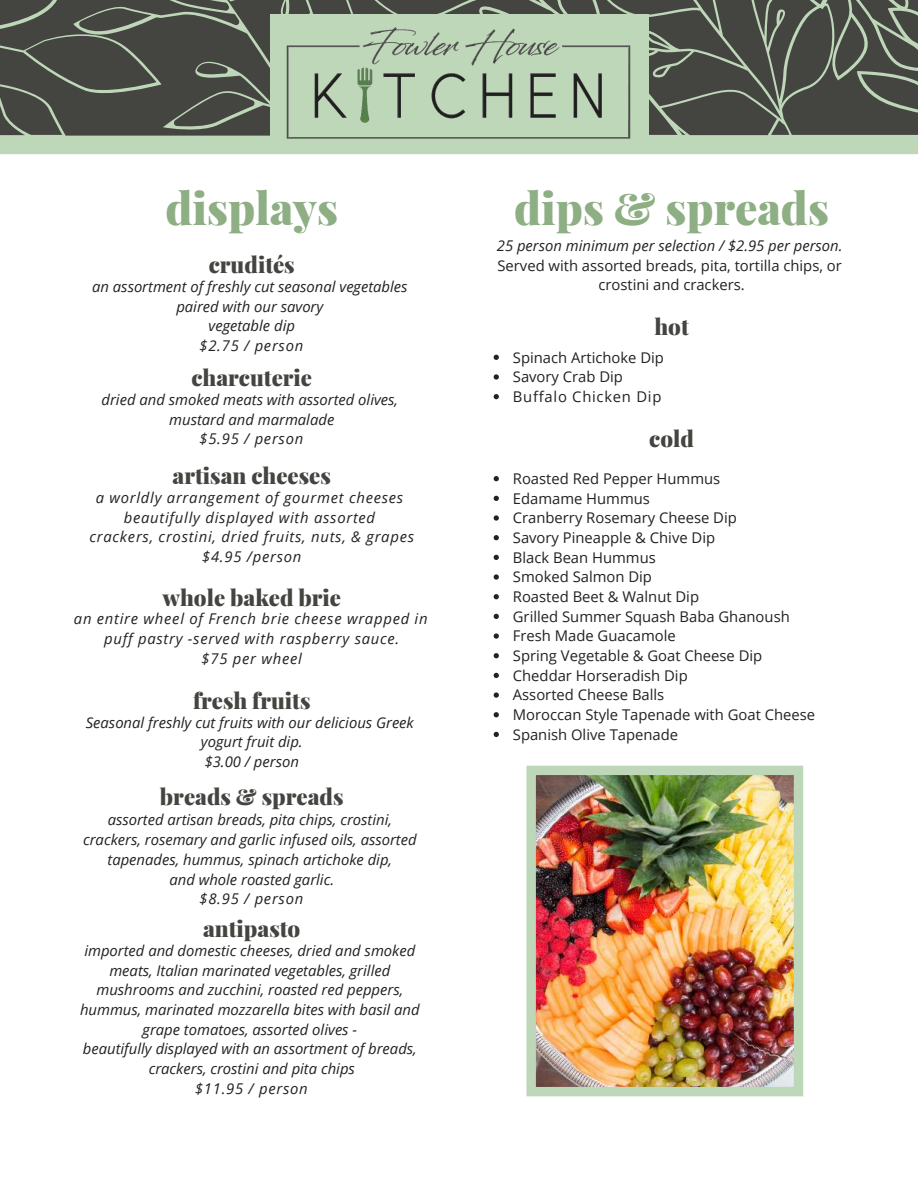
<style>
.page{position:relative;width:918px;height:1188px;background:#fff}
.page>*{position:absolute;margin:0;border:0;box-sizing:border-box;transform-origin:0 0}
.t1{font:900 44.55px "Playfair Display";color:#8daf83}
.t2{font:900 44.4px "Playfair Display";color:#8daf83}
.t3{font:900 22.2px "Playfair Display";color:#444440}
.t4{font:italic 14.85px/19.6px "Open Sans";color:#222;text-align:center}
.t5{font:14.85px/19.6px "Open Sans";color:#222}
.t6{font:italic 14.85px/19.6px "Open Sans";letter-spacing:.05em;color:#222;text-align:center}
</style>
<div class="page">
<svg style="left:0;top:0;width:918px;height:154px;background:#5f645a"></svg>
<div style="left:270px;top:15px;width:378px;height:137px;background:#bfd7b9"></div>
<img style="left:286px;top:27px;width:345px;height:112px">
<svg style="left:494px;top:355px;width:5px;height:5px"></svg>
<svg style="left:494px;top:374px;width:5px;height:6px"></svg>
<svg style="left:494px;top:394px;width:5px;height:5px"></svg>
<svg style="left:494px;top:476px;width:5px;height:5px"></svg>
<svg style="left:494px;top:496px;width:5px;height:5px"></svg>
<svg style="left:494px;top:515px;width:5px;height:6px"></svg>
<svg style="left:494px;top:535px;width:5px;height:5px"></svg>
<svg style="left:494px;top:555px;width:5px;height:5px"></svg>
<svg style="left:494px;top:574px;width:5px;height:6px"></svg>
<svg style="left:494px;top:594px;width:5px;height:5px"></svg>
<svg style="left:494px;top:614px;width:5px;height:5px"></svg>
<svg style="left:494px;top:633px;width:5px;height:6px"></svg>
<svg style="left:494px;top:653px;width:5px;height:5px"></svg>
<svg style="left:494px;top:673px;width:5px;height:5px"></svg>
<svg style="left:494px;top:692px;width:5px;height:6px"></svg>
<svg style="left:494px;top:712px;width:5px;height:5px"></svg>
<svg style="left:494px;top:732px;width:5px;height:5px"></svg>
<img style="left:526px;top:766px;width:277px;height:330px">
<h1 class="t1" style="left:165px;top:177px;width:174px">displays</h1>
<h3 class="t3" style="left:209px;top:249px;width:88px">crudités</h3>
<p class="t4" style="left:92px;top:276px;width:317px">an assortment of freshly cut seasonal vegetables paired with our savory<br>vegetable dip<br>$2.75 / person</p>
<h3 class="t3" style="left:191px;top:362px;width:122px">charcuterie</h3>
<p class="t4" style="left:102px;top:389px;width:298px">dried and smoked meats with assorted olives, mustard and marmalade<br>$5.95 / person</p>
<h3 class="t3" style="left:173px;top:460px;width:160px">artisan cheeses</h3>
<p class="t6" style="left:89px;top:487px;width:326px">a worldly arrangement of gourmet cheeses beautifully displayed with assorted<br>crackers, crostini, dried fruits, nuts, &amp; grapes $4.95 /person</p>
<h3 class="t3" style="left:162px;top:582px;width:180px">whole baked brie</h3>
<p class="t6" style="left:74px;top:609px;width:355px">an entire wheel of French brie cheese wrapped in puff pastry -served with raspberry sauce.<br>$75 per wheel</p>
<h3 class="t3" style="left:193px;top:685px;width:119px">fresh fruits</h3>
<p class="t4" style="left:86px;top:712px;width:329px">Seasonal freshly cut fruits with our delicious Greek yogurt fruit dip.<br>$3.00 / person</p>
<h3 class="t3" style="left:160px;top:781px;width:185px">breads &amp; spreads</h3>
<p class="t4" style="left:83px;top:810px;width:335px">assorted artisan breads, pita chips, crostini, crackers, rosemary and garlic infused oils, assorted tapenades, hummus, spinach artichoke dip,<br>and whole roasted garlic.<br>$8.95 / person</p>
<h3 class="t3" style="left:203px;top:913px;width:99px">antipasto</h3>
<p class="t4" style="left:80px;top:940px;width:341px">imported and domestic cheeses, dried and smoked meats, Italian marinated vegetables, grilled mushrooms and zucchini, roasted red peppers, hummus, marinated mozzarella bites with basil and grape tomatoes, assorted olives -<br>beautifully displayed with an assortment of breads, crackers, crostini and pita chips<br>$11.95 / person</p>
<h2 class="t2" style="left:514px;top:177px;width:316px">dips &amp; spreads</h2>
<p class="t4" style="left:497px;top:235px;width:347px">25 person minimum per selection / $2.95 per person.</p>
<p class="t5" style="left:497px;top:255px;width:346px;text-align:center">Served with assorted breads, pita, tortilla chips, or crostini and crackers.</p>
<h3 class="t3" style="left:654px;top:311px;width:36px">hot</h3>
<p class="t5" style="left:513px;top:347px;width:153px">Spinach Artichoke Dip<br>Savory Crab Dip<br>Buffalo Chicken Dip</p>
<h3 class="t3" style="left:649px;top:423px;width:46px">cold</h3>
<p class="t5" style="left:513px;top:468px;width:304px">Roasted Red Pepper Hummus<br>Edamame Hummus<br>Cranberry Rosemary Cheese Dip<br>Savory Pineapple &amp; Chive Dip<br>Black Bean Hummus<br>Smoked Salmon Dip<br>Roasted Beet &amp; Walnut Dip<br>Grilled Summer Squash Baba Ghanoush<br>Fresh Made Guacamole<br>Spring Vegetable &amp; Goat Cheese Dip<br>Cheddar Horseradish Dip<br>Assorted Cheese Balls<br>Moroccan Style Tapenade with Goat Cheese<br>Spanish Olive Tapenade</p>
</div>
